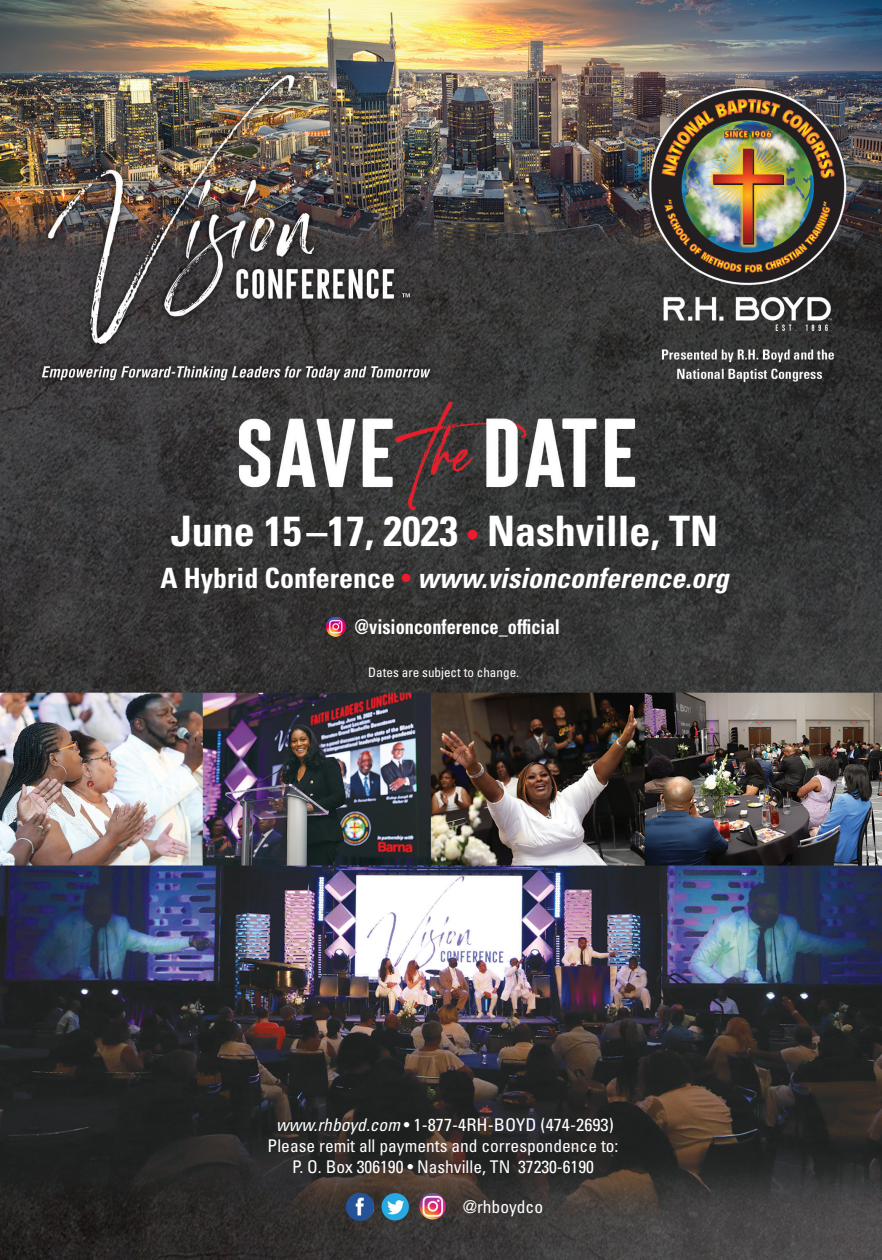
<style>
.page{position:relative;width:882px;height:1260px;background:#fff}
.page>*{position:absolute;margin:0;border:0;box-sizing:border-box;transform-origin:0 0}
.t1{font:700 condensed 42px "Univers LT Std";color:#fff}
.t2{font:italic 700 condensed 28px "Univers LT Std";color:#fff}
.t3{font:700 condensed 20.47px "Univers LT Std";color:#fff;scale:.9 1}
.t4{font:condensed 17.5px "Univers LT Std";color:#fff}
.t5{font:condensed 13.12px "Univers LT Std";color:#fff}
.s1{font-weight:400;font-size:31.5px;color:#ee1b2c}
.s2{font-style:normal}
.s3{font-weight:400;font-style:normal;color:#ee1b2c}
.s4{font-style:italic}
</style>
<div class="page">
<img style="left:0;top:0;width:882px;height:1260px">
<img style="left:419px;top:1193px;width:27px;height:27px;border-radius:13px">
<img style="left:381px;top:1193px;width:28px;height:28px;border-radius:14px">
<img style="left:346px;top:1193px;width:28px;height:28px;border-radius:14px">
<img style="left:325px;top:613px;width:22px;height:27px">
<p class="t1" style="left:171px;top:506px;width:549px">June 15 –17, 2023 <span class="s1">•</span> Nashville, TN</p>
<p class="t2" style="left:160px;top:561px;width:570px"><span class="s2">A Hybrid Conference</span> <span class="s3">•</span> www.visionconference.org</p>
<p class="t3" style="left:355px;top:614px;width:230px">@visionconference_official</p>
<p class="t5" style="left:368px;top:664px;width:152px">Dates are subject to change.</p>
<p class="t4" style="left:276px;top:1114px;width:339px"><span class="s4">www.rhboyd.com</span> • 1-877-4RH-BOYD (474-2693)</p>
<p class="t4" style="left:268px;top:1135px;width:352px">Please remit all payments and correspondence to:</p>
<p class="t4" style="left:292px;top:1156px;width:303px">P. O. Box 306190 • Nashville, TN 37230-6190</p>
<p class="t4" style="left:463px;top:1196px;width:81px">@rhboydco</p>
</div>
